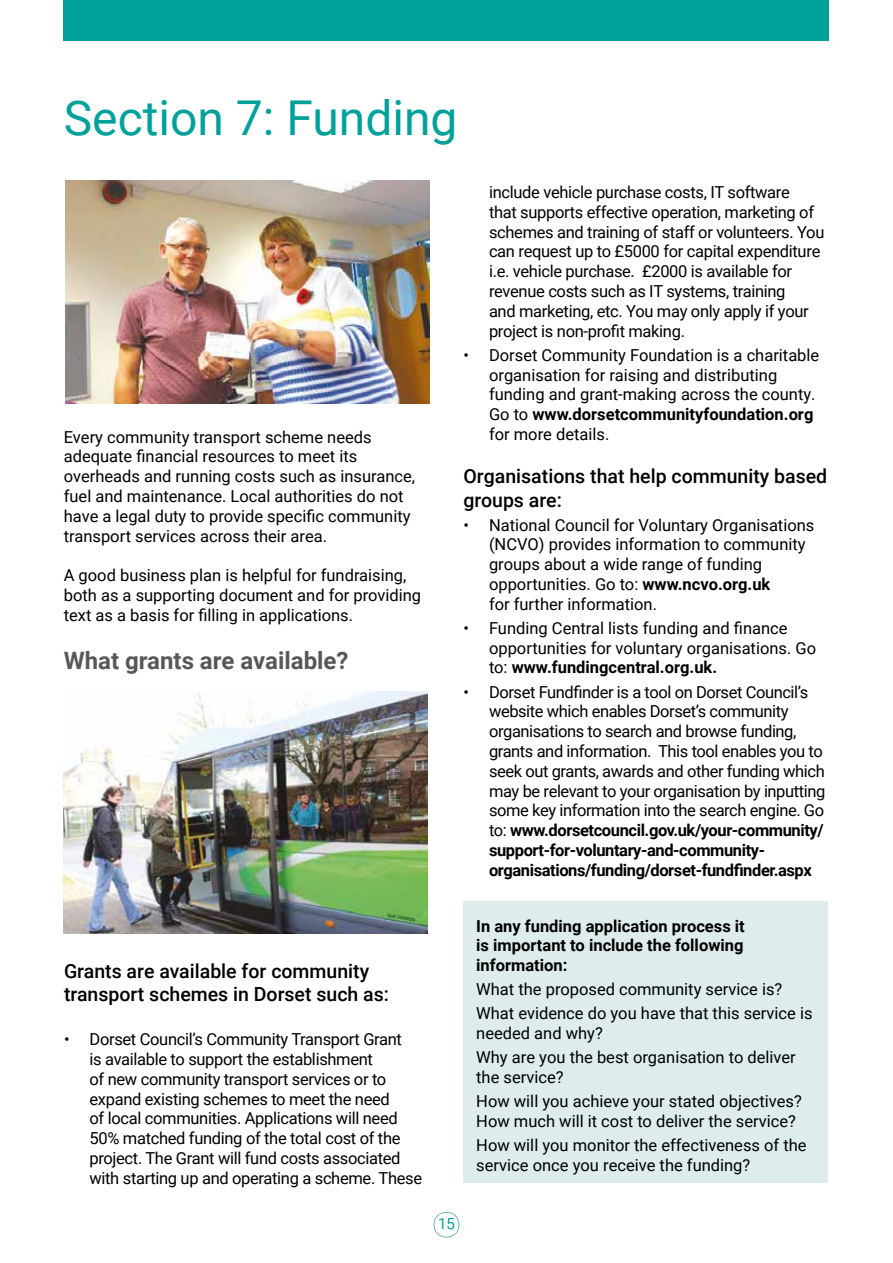
<style>
.page{position:relative;width:893px;height:1263px;background:#fff}
.page>*{position:absolute;margin:0;border:0;box-sizing:border-box;transform-origin:0 0}
.t1{font:48px "Roboto";color:#00a19a}
.t2{font:700 24px "Roboto";color:#575756}
.t3{font:500 19.5px/23.4px "Roboto";color:#000}
.t4{font:16.5px/19.8px "Roboto";color:#000}
.t5{font:16.5px/19.8px "Roboto";letter-spacing:-.02em;color:#000}
.t6{font:16.5px/19.8px "Roboto";letter-spacing:-.025em;color:#000}
.t7{font:700 16.5px/19.8px "Roboto";color:#000;text-align:justify}
.t8{font:300 15px "Roboto";color:#00a19a}
.s1{font-weight:700}
</style>
<div class="page">
<svg style="left:434px;top:1212px;width:25px;height:25px"></svg>
<div style="left:64px;top:0;width:765px;height:40px;background:#00a19a"></div>
<img style="left:65px;top:181px;width:364px;height:223px">
<div style="left:463px;top:901px;width:365px;height:282px;background:#deecec"></div>
<img style="left:64px;top:691px;width:364px;height:243px">
<h1 class="t1" style="left:64px;top:85px;width:395px">Section 7: Funding</h1>
<p class="t4" style="left:64px;top:426px;width:353px">Every community transport scheme needs adequate financial resources to meet its overheads and running costs such as insurance, fuel and maintenance. Local authorities do not have a legal duty to provide specific community transport services across their area.</p>
<p class="t4" style="left:64px;top:565px;width:359px">A good business plan is helpful for fundraising, both as a supporting document and for providing text as a basis for filling in applications.</p>
<h2 class="t2" style="left:64px;top:644px;width:286px">What grants are available?</h2>
<p class="t3" style="left:64px;top:958px;width:326px">Grants are available for community transport schemes in Dorset such as:</p>
<p class="t5" style="left:90px;top:1029px;width:334px;text-indent:-26px">• Dorset Council’s Community Transport Grant<br>is available to support the establishment<br>of new community transport services or to expand existing schemes to meet the need<br>of local communities. Applications will need 50% matched funding of the total cost of the project. The Grant will fund costs associated with starting up and operating a scheme. These</p>
<p class="t5" style="left:489px;top:182px;width:337px">include vehicle purchase costs, IT software<br>that supports effective operation, marketing of schemes and training of staff or volunteers. You can request up to £5000 for capital expenditure i.e. vehicle purchase. £2000 is available for revenue costs such as IT systems, training<br>and marketing, etc. You may only apply if your project is non-profit making.</p>
<p class="t4" style="left:489px;top:344px;width:332px;text-indent:-26px">• Dorset Community Foundation is a charitable organisation for raising and distributing funding and grant-making across the county.<br>Go to <span class="s1">www.dorsetcommunityfoundation.org </span>for more details.</p>
<p class="t3" style="left:463px;top:464px;width:365px">Organisations that help community based groups are:</p>
<p class="t4" style="left:489px;top:514px;width:327px;text-indent:-26px">• National Council for Voluntary Organisations (NCVO) provides information to community groups about a wide range of funding opportunities. Go to: <span class="s1">www.ncvo.org.uk<br></span>for further information.</p>
<p class="t4" style="left:489px;top:617px;width:329px;text-indent:-26px">• Funding Central lists funding and finance opportunities for voluntary organisations. Go to: <span class="s1">www.fundingcentral.org.uk.</span></p>
<p class="t6" style="left:489px;top:681px;width:338px;text-indent:-26px">• Dorset Fundfinder is a tool on Dorset Council’s website which enables Dorset’s community organisations to search and browse funding, grants and information. This tool enables you to seek out grants, awards and other funding which may be relevant to your organisation by inputting some key information into the search engine. Go to: <span class="s1">www.dorsetcouncil.gov.uk/your-community/ support-for-voluntary-and-community&shy;organisations/funding/dorset-fundfinder.aspx</span></p>
<p class="t7" style="left:476px;top:915px;width:270px">In any funding application process it is important to include the following information:</p>
<p class="t4" style="left:476px;top:977px;width:338px;line-height:24px">What the proposed community service is?<br>What evidence do you have that this service is</p>
<p class="t4" style="left:476px;top:1020px;width:321px;line-height:24px">needed and why?<br>Why are you the best organisation to deliver</p>
<p class="t4" style="left:476px;top:1064px;width:327px;line-height:24px">the service?<br>How will you achieve your stated objectives?</p>
<p class="t4" style="left:476px;top:1108px;width:332px;line-height:24px">How much will it cost to deliver the service?<br>How will you monitor the effectiveness of the</p>
<p class="t4" style="left:476px;top:1154px;width:276px">service once you receive the funding?</p>
<p class="t8" style="left:438px;top:1213px;width:18px">15</p>
</div>
